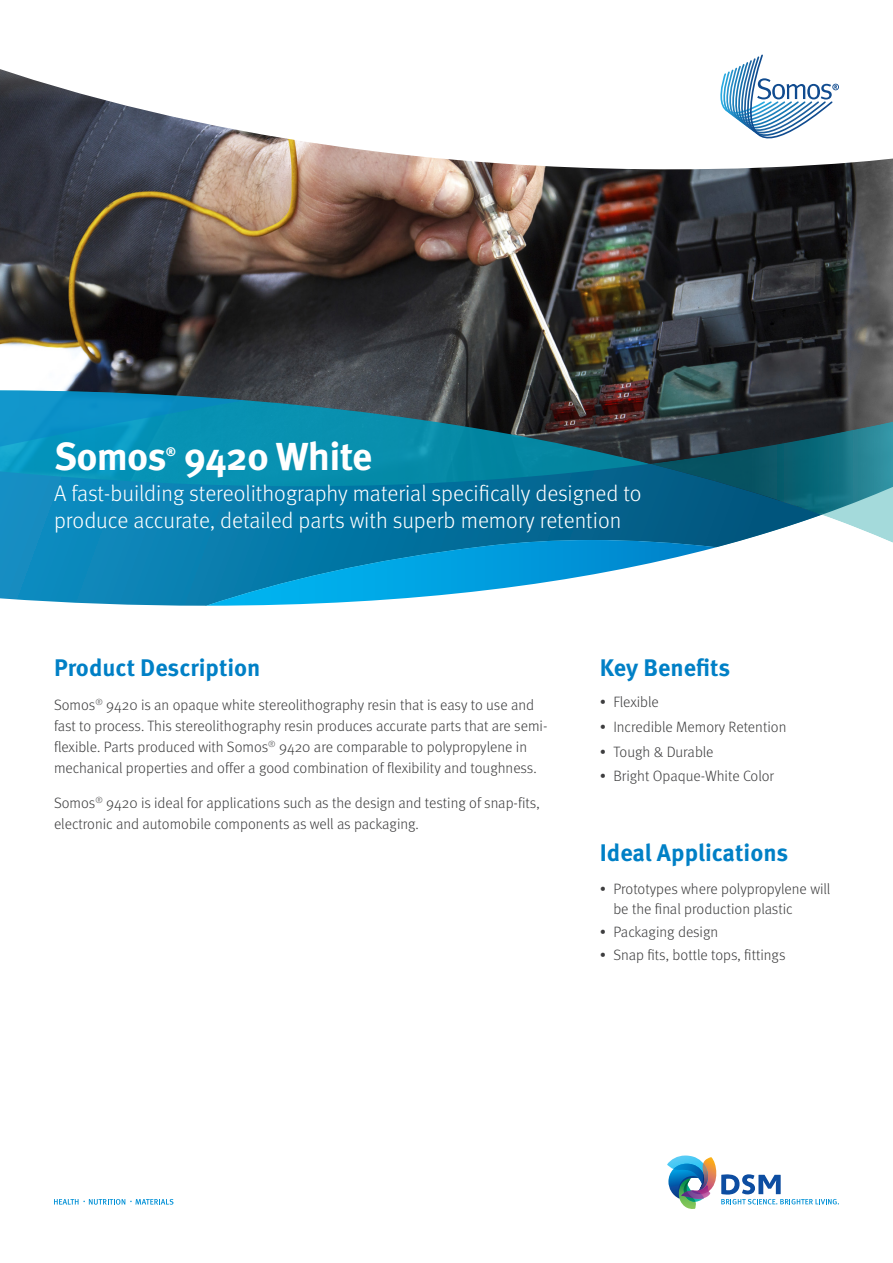
<style>
.page{position:relative;width:893px;height:1263px;background:#fff}
.page>*{position:absolute;margin:0;border:0;box-sizing:border-box;transform-origin:0 0}
.t1{font:700 39px "Meta Pro";letter-spacing:-.02em;color:#fff}
.t2{font:700 24px "Meta Pro";color:#0080c6}
.t3{font:300 22.5px/27px "Meta Pro";color:#fff}
.t4{font:300 15px/21px "Meta Pro";color:#3e3e3f}
.t5{font:700 12.3px "Meta Pro";color:#fff}
</style>
<div class="page">
<img style="left:0;top:230px;width:893px;height:160px">
<svg style="left:0;top:390px;width:893px;height:216px;background:#2e86a5"></svg>
<svg style="left:667px;top:1155px;width:172px;height:54px"></svg>
<svg style="left:54px;top:1199px;width:119px;height:6px"></svg>
<img style="left:0;top:54px;width:893px;height:176px">
<svg style="left:720px;top:55px;width:119px;height:83px"></svg>
<p class="t1" style="left:54px;top:426px;width:320px">Somos 9420 White</p>
<p class="t5" style="left:166px;top:442px;width:12px">®</p>
<p class="t3" style="left:54px;top:479px;width:589px">A fast-building stereolithography material specifically designed to produce accurate, detailed parts with superb memory retention</p>
<p class="t2" style="left:54px;top:648px;width:208px">Product Description</p>
<p class="t4" style="left:54px;top:693px;width:495px">Somos<sup>®</sup> 9420 is an opaque white stereolithography resin that is easy to use and fast to process. This stereolithography resin produces accurate parts that are semi&shy;flexible. Parts produced with Somos<sup>®</sup> 9420 are comparable to polypropylene in mechanical properties and offer a good combination of flexibility and toughness.</p>
<p class="t4" style="left:54px;top:791px;width:487px">Somos<sup>®</sup> 9420 is ideal for applications such as the design and testing of snap-fits, electronic and automobile components as well as packaging.</p>
<p class="t2" style="left:600px;top:648px;width:132px">Key Benefits</p>
<p class="t4" style="left:600px;top:690px;width:60px">• Flexible</p>
<p class="t4" style="left:600px;top:715px;width:188px">• Incredible Memory Retention</p>
<p class="t4" style="left:600px;top:740px;width:115px">• Tough &amp; Durable</p>
<p class="t4" style="left:600px;top:765px;width:176px">• Bright Opaque-White Color</p>
<p class="t2" style="left:600px;top:834px;width:190px">Ideal Applications</p>
<p class="t4" style="left:613px;top:879px;width:218px;line-height:19.5px;text-indent:-14px">• Prototypes where polypropylene will be the final production plastic</p>
<p class="t4" style="left:600px;top:920px;width:120px">• Packaging design</p>
<p class="t4" style="left:600px;top:943px;width:187px">• Snap fits, bottle tops, fittings</p>
</div>
